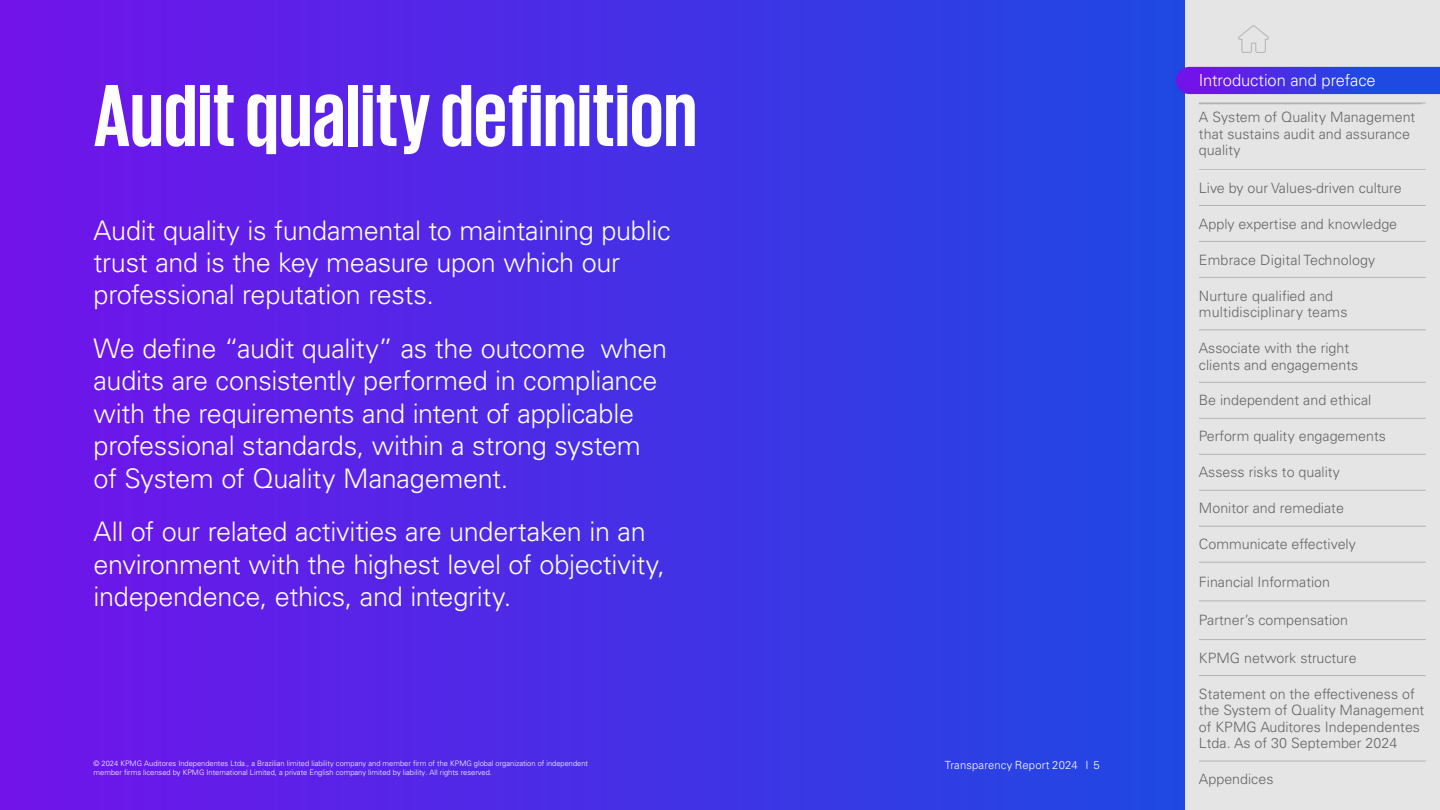
<style>
.page{position:relative;width:1440px;height:810px;background:#fff}
.page>*{position:absolute;margin:0;border:0;box-sizing:border-box;transform-origin:0 0}
.t1{font:700 90px "KPMG";color:#fff}
.t2{font:300 27px/32.4px "Univers LT Std";letter-spacing:-.01em;color:#fff}
.t3{font:300 16.5px "Univers LT Std";letter-spacing:-.005em;color:#fff}
.t4{font:300 14.25px/16.5px "Univers LT Std";color:#666}
.t5{font:300 11.25px "Univers LT Std";letter-spacing:.015em;color:#fff}
.t6{font:300 7.5px "Univers LT Std";color:#fff}
</style>
<div class="page">
<div style="left:1185px;top:0;width:255px;height:810px;background:#e5e5e5"></div>
<div style="left:0;top:0;width:1184px;height:810px;background:linear-gradient(to right,#7213ea,#1f49e2)"></div>
<hr style="left:1199px;top:103px;width:226px;height:1px;background:#b3b3b3">
<hr style="left:1199px;top:205px;width:226px;height:1px;background:#b3b3b3">
<hr style="left:1199px;top:169px;width:226px;height:1px;background:#bcbdc0">
<hr style="left:1199px;top:241px;width:226px;height:1px;background:#b3b3b3">
<hr style="left:1199px;top:277px;width:226px;height:1px;background:#b3b3b3">
<hr style="left:1199px;top:329px;width:226px;height:1px;background:#b3b3b3">
<hr style="left:1199px;top:382px;width:226px;height:1px;background:#b3b3b3">
<hr style="left:1199px;top:418px;width:226px;height:1px;background:#b3b3b3">
<hr style="left:1199px;top:454px;width:226px;height:1px;background:#b3b3b3">
<hr style="left:1199px;top:490px;width:226px;height:1px;background:#b3b3b3">
<hr style="left:1199px;top:526px;width:226px;height:1px;background:#b3b3b3">
<hr style="left:1199px;top:562px;width:226px;height:1px;background:#b3b3b3">
<hr style="left:1199px;top:761px;width:226px;height:1px;background:#b3b3b3">
<svg style="left:1238px;top:25px;width:31px;height:28px"></svg>
<hr style="left:1199px;top:601px;width:226px;height:1px;background:#b3b3b3">
<hr style="left:1199px;top:639px;width:226px;height:1px;background:#b3b3b3">
<hr style="left:1199px;top:675px;width:226px;height:1px;background:#b3b3b3">
<svg style="left:1176px;top:67px;width:264px;height:27px;background:#3e33e5"></svg>
<h1 class="t1" style="left:94px;top:70px;width:605px">Audit quality definition</h1>
<h2 class="t2" style="left:94px;top:214px;width:578px">Audit quality is fundamental to maintaining public trust and is the key measure upon which our professional reputation rests.</h2>
<h2 class="t2" style="left:94px;top:332px;width:575px">We define “audit quality” as the outcome when audits are consistently performed in compliance with the requirements and intent of applicable professional standards, within a strong system of System of Quality Management.</h2>
<h2 class="t2" style="left:94px;top:516px;width:573px">All of our related activities are undertaken in an environment with the highest level of objectivity, independence, ethics, and integrity.</h2>
<p class="t6" style="left:94px;top:759px;width:496px">© 2024 KPMG Auditores Independentes Ltda., a Brazilian limited liability company and member firm of the KPMG global organization of independent</p>
<p class="t5" style="left:945px;top:758px;width:156px">Transparency Report 2024 I 5</p>
<p class="t6" style="left:94px;top:768px;width:400px">member firms licensed by KPMG International Limited, a private English company limited by liability. All rights reserved.</p>
<p class="t3" style="left:1199px;top:71px;width:178px">Introduction and preface</p>
<p class="t4" style="left:1199px;top:109px;width:218px">A System of Quality Management that sustains audit and assurance quality</p>
<p class="t4" style="left:1199px;top:179px;width:204px">Live by our Values-driven culture</p>
<p class="t4" style="left:1199px;top:215px;width:200px">Apply expertise and knowledge</p>
<p class="t4" style="left:1199px;top:251px;width:178px">Embrace Digital Technology</p>
<p class="t4" style="left:1199px;top:287px;width:150px">Nurture qualified and multidisciplinary teams</p>
<p class="t4" style="left:1199px;top:340px;width:161px">Associate with the right clients and engagements</p>
<p class="t4" style="left:1199px;top:392px;width:174px">Be independent and ethical</p>
<p class="t4" style="left:1199px;top:428px;width:188px">Perform quality engagements</p>
<p class="t4" style="left:1199px;top:464px;width:143px">Assess risks to quality</p>
<p class="t4" style="left:1199px;top:500px;width:146px">Monitor and remediate</p>
<p class="t4" style="left:1199px;top:536px;width:158px">Communicate effectively</p>
<p class="t4" style="left:1199px;top:573px;width:133px">Financial Information</p>
<p class="t4" style="left:1199px;top:612px;width:151px">Partner’s compensation</p>
<p class="t4" style="left:1199px;top:649px;width:159px">KPMG network structure</p>
<p class="t4" style="left:1199px;top:685px;width:227px">Statement on the effectiveness of the System of Quality Management of KPMG Auditores Independentes<br>Ltda. As of 30 September 2024</p>
<p class="t4" style="left:1199px;top:771px;width:76px">Appendices</p>
</div>
